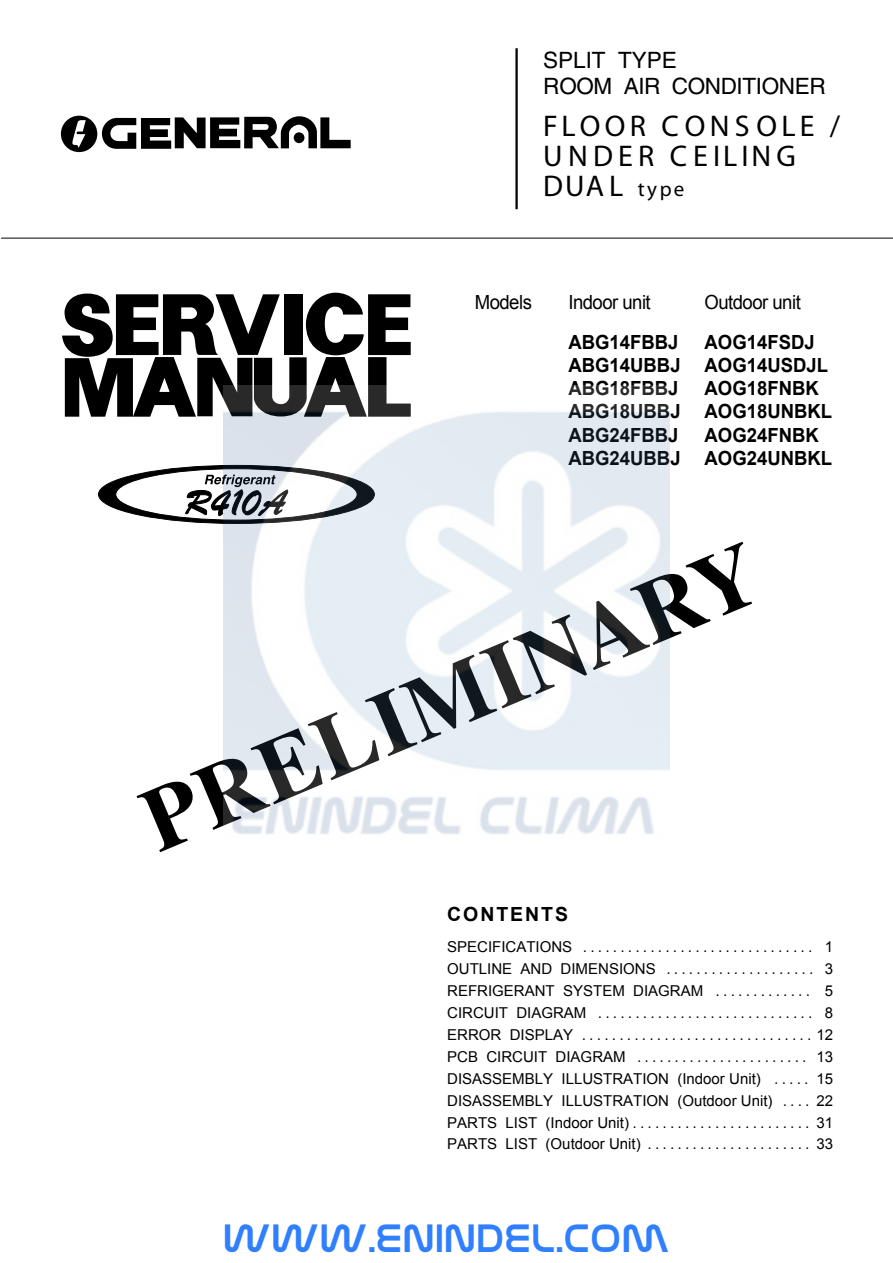
<style>
.page{position:relative;width:893px;height:1263px;background:#fff}
.page>*{position:absolute;margin:0;border:0;box-sizing:border-box;transform-origin:0 0}
.t1{font:700 90px "Times";color:#000}
.t2{font:40.05px "Nasalization Rg";color:#307fff}
.t3{font:30px/30px "Myriad";letter-spacing:.145em;color:#000}
.t4{font:22.5px/26px "Helvetica";letter-spacing:-.015em;color:#000}
.t5{font:700 19.5px/23.2px "Arial";color:#000;text-align:justify;scale:.95 1}
.t6{font:19.5px "Arial";letter-spacing:-.03em;color:#000;scale:.95 1}
.t7{font:700 19.5px "Arial";letter-spacing:.1em;color:#000}
.t8{font:15px "Helvetica";color:#000;scale:.9 1}
.t9{font:15px/21.9px "Arial";color:#000}
.s1{font-size:21px}
.s2{font-family:"Arial"}
.s3{font-family:"Helvetica"}
</style>
<div class="page">
<hr style="left:1px;top:238px;width:891px;height:1px;background:#000">
<hr style="left:515px;top:48px;width:2px;height:161px;background:#000">
<svg style="left:62px;top:293px;width:349px;height:124px"></svg>
<svg style="left:98px;top:465px;width:125px;height:59px"></svg>
<svg style="left:61px;top:116px;width:289px;height:36px"></svg>
<img style="left:223px;top:386px;width:446px;height:448px">
<h3 class="t4" style="left:543px;top:47px;width:284px">SPLIT TYPE<br>ROOM AIR CONDITIONER</h3>
<h3 class="t3" style="left:543px;top:113px;width:298px">FLOOR CONSOLE /<br>UNDER CEILING<br>DUAL <span class="s1">type</span></h3>
<h3 class="t6" style="left:475px;top:289px;width:62px">Models</h3>
<h3 class="t6" style="left:568px;top:289px;width:88px">Indoor unit</h3>
<h3 class="t6" style="left:704px;top:289px;width:103px">Outdoor unit</h3>
<h3 class="t5" style="left:568px;top:331px;width:120px">ABG14FBBJ ABG14UBBJ ABG18FBBJ ABG18UBBJ ABG24FBBJ ABG24UBBJ</h3>
<h3 class="t5" style="left:704px;top:331px;width:136px;text-align:left">AOG14FSDJ<br>AOG14USDJL<br>AOG18FNBK<br>AOG18UNBKL<br>AOG24FNBK<br>AOG24UNBKL</h3>
<h1 class="t1" style="left:126px;top:776px;width:662px;rotate:-23deg">PRELIMINARY</h1>
<h3 class="t7" style="left:447px;top:901px;width:122px">CONTENTS</h3>
<p class="t8" style="left:447px;top:938px;width:430px"><span class="s2">SPECIFICATIONS</span> ............................... <span class="s2">1</span></p>
<p class="t9" style="left:447px;top:958px;width:387px">OUTLINE AND DIMENSIONS <span class="s3">....................</span> 3<br>REFRIGERANT SYSTEM DIAGRAM <span class="s3">. . . . . . . . . . . . .</span> 5</p>
<p class="t8" style="left:447px;top:1026px;width:430px"><span class="s2">ERROR DISPLAY</span> ...............................<span class="s2">12</span></p>
<p class="t8" style="left:447px;top:1004px;width:430px"><span class="s2">CIRCUIT DIAGRAM</span> ............................. <span class="s2">8</span></p>
<p class="t8" style="left:447px;top:1048px;width:430px"><span class="s2">PCB CIRCUIT DIAGRAM</span> ....................... <span class="s2">13</span></p>
<p class="t9" style="left:447px;top:1068px;width:387px">DISASSEMBLY ILLUSTRATION (Indoor Unit) <span class="s3">. . . . .</span> 15<br>DISASSEMBLY ILLUSTRATION (Outdoor Unit) <span class="s3">. . . .</span> 22</p>
<p class="t8" style="left:447px;top:1114px;width:430px"><span class="s2">PARTS LIST (IndoorUnit)</span>........................ <span class="s2">31</span></p>
<p class="t9" style="left:447px;top:1133px;width:387px">PARTS LIST (OutdoorUnit) <span class="s3">......................</span> 33</p>
<h2 class="t2" style="left:223px;top:1215px;width:448px">WWW.ENINDEL.COM</h2>
</div>
